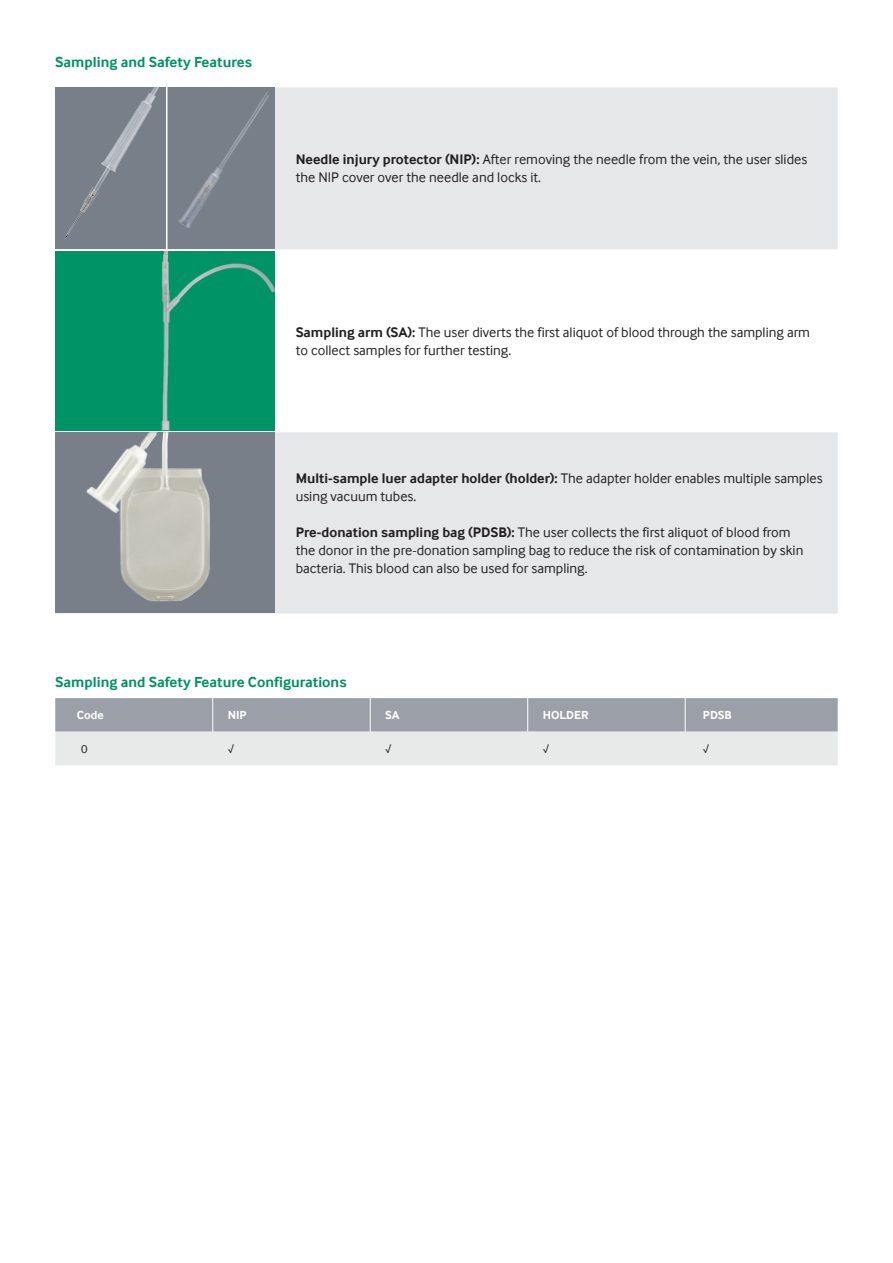
<style>
.page{position:relative;width:893px;height:1263px;background:#fff}
.page>*{position:absolute;margin:0;border:0;box-sizing:border-box;transform-origin:0 0}
.Subtitel{font:700 15px "Inter Face";color:#009366}
.t1{font:14.25px/18px "Inter Face";color:#231f20}
.t2{font:700 12px "Inter Face";color:#fff}
.Table_Body{font:12px "Inter Face";color:#231f20}
.s1{font-weight:700}
</style>
<div class="page">
<svg style="left:55px;top:698px;width:783px;height:67px;background:#c1c5c9"></svg>
<hr style="left:212px;top:698px;width:1px;height:34px;background:#fff">
<hr style="left:370px;top:698px;width:1px;height:34px;background:#fff">
<hr style="left:527px;top:698px;width:1px;height:34px;background:#fff">
<hr style="left:685px;top:698px;width:1px;height:34px;background:#fff">
<div style="left:55px;top:87px;width:783px;height:527px;background:#e6e7e9"></div>
<svg style="left:55px;top:250px;width:783px;height:182px"></svg>
<div style="left:55px;top:432px;width:220px;height:180px;background:#787f88"></div>
<img style="left:86px;top:432px;width:124px;height:170px">
<div style="left:167px;top:87px;width:108px;height:162px;background:#787f88"></div>
<img style="left:167px;top:92px;width:102px;height:157px">
<img style="left:55px;top:87px;width:111px;height:162px">
<hr style="left:166px;top:86px;width:1px;height:165px;background:#fff">
<div style="left:55px;top:251px;width:220px;height:179px;background:#009366"></div>
<img style="left:161px;top:251px;width:114px;height:179px">
<p class="Subtitel" style="left:55px;top:53px;width:198px">Sampling and Safety Features</p>
<p class="t1" style="left:296px;top:152px;width:513px"><span class="s1">Needle injury protector (NIP):</span> After removing the needle from the vein, the user slides the NIP cover over the needle and locks it.</p>
<p class="t1" style="left:296px;top:324px;width:516px"><span class="s1">Sampling arm (SA):</span> The user diverts the first aliquot of blood through the sampling arm to collect samples for further testing.</p>
<p class="t1" style="left:296px;top:470px;width:528px"><span class="s1">Multi-sample luer adapter holder (holder):</span> The adapter holder enables multiple samples using vacuum tubes.</p>
<p class="t1" style="left:296px;top:524px;width:509px"><span class="s1">Pre-donation sampling bag (PDSB):</span> The user collects the first aliquot of blood from the donor in the pre-donation sampling bag to reduce the risk of contamination by skin bacteria. This blood can also be used for sampling.</p>
<p class="Subtitel" style="left:55px;top:674px;width:293px">Sampling and Safety Feature Configurations</p>
<p class="t2" style="left:77px;top:708px;width:28px">Code</p>
<p class="t2" style="left:228px;top:708px;width:20px">NIP</p>
<p class="t2" style="left:385px;top:708px;width:16px">SA</p>
<p class="t2" style="left:543px;top:708px;width:47px">HOLDER</p>
<p class="t2" style="left:703px;top:708px;width:30px">PDSB</p>
<p class="Table_Body" style="left:81px;top:741px;width:8px">0</p>
<p class="Table_Body" style="left:228px;top:741px;width:8px">√</p>
<p class="Table_Body" style="left:385px;top:741px;width:8px">√</p>
<p class="Table_Body" style="left:543px;top:741px;width:8px">√</p>
<p class="Table_Body" style="left:703px;top:741px;width:8px">√</p>
</div>
